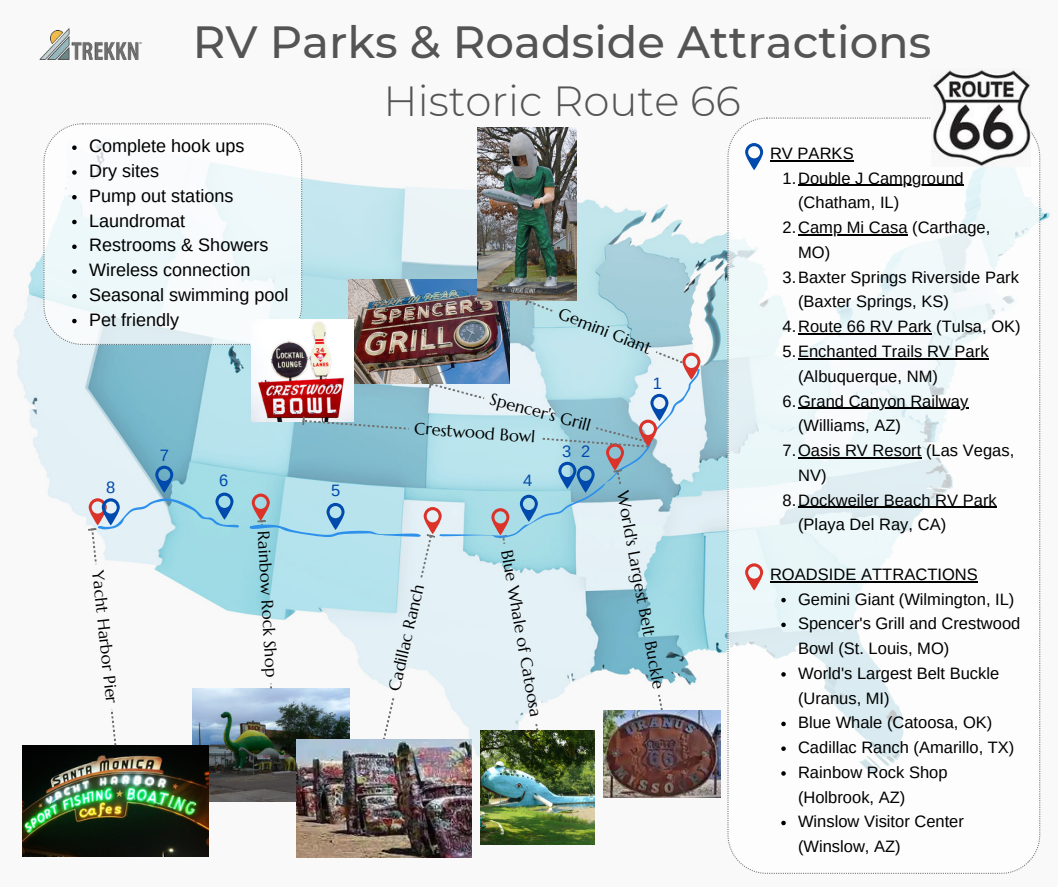
<style>
.page{position:relative;width:1058px;height:887px;background:#fff}
.page>*{position:absolute;margin:0;border:0;box-sizing:border-box;transform-origin:0 0}
.t1{font:500 45px "Montserrat";color:#545454}
.t2{font:300 42px "Montserrat";color:#545454}
.t3{font:18px/24.8px "Arimo";color:#000}
.t4{font:16.5px/24.8px "Arimo";color:#000}
.t5{font:16.5px "Marcellus";color:#000}
.t6{font:16.5px "Arimo";color:#004aad}
</style>
<div class="page">
<img style="left:13px;top:84px;width:1038px;height:774px">
<img style="left:39px;top:27px;width:103px;height:33px">
<img style="left:480px;top:740px;width:114px;height:104px">
<img style="left:603px;top:710px;width:117px;height:87px">
<svg style="left:727px;top:117px;width:313px;height:756px"></svg>
<img style="left:208px;top:688px;width:88px;height:113px">
<img style="left:296px;top:740px;width:176px;height:117px">
<svg style="left:745px;top:143px;width:18px;height:27px"></svg>
<svg style="left:745px;top:563px;width:18px;height:27px"></svg>
<img style="left:931px;top:68px;width:99px;height:98px">
<svg style="left:43px;top:123px;width:259px;height:222px"></svg>
<img style="left:22px;top:745px;width:186px;height:111px">
<svg style="left:88px;top:465px;width:151px;height:280px"></svg>
<img style="left:349px;top:280px;width:128px;height:16px">
<img style="left:477px;top:128px;width:99px;height:168px">
<hr style="left:798px;top:185px;width:165px;height:1px;background:#000">
<hr style="left:798px;top:234px;width:109px;height:1px;background:#000">
<hr style="left:798px;top:333px;width:133px;height:1px;background:#000">
<hr style="left:798px;top:358px;width:190px;height:1px;background:#000">
<hr style="left:798px;top:407px;width:170px;height:2px;background:#000">
<hr style="left:798px;top:457px;width:123px;height:1px;background:#000">
<hr style="left:798px;top:506px;width:198px;height:2px;background:#000">
<svg style="left:781px;top:598px;width:4px;height:4px"></svg>
<svg style="left:781px;top:622px;width:4px;height:5px"></svg>
<svg style="left:781px;top:672px;width:4px;height:4px"></svg>
<svg style="left:781px;top:721px;width:4px;height:5px"></svg>
<svg style="left:781px;top:746px;width:4px;height:5px"></svg>
<svg style="left:781px;top:771px;width:4px;height:4px"></svg>
<svg style="left:781px;top:820px;width:4px;height:5px"></svg>
<hr style="left:770px;top:160px;width:83px;height:1px;background:#000">
<hr style="left:770px;top:581px;width:208px;height:1px;background:#000">
<svg style="left:72px;top:145px;width:5px;height:5px"></svg>
<svg style="left:72px;top:170px;width:5px;height:5px"></svg>
<svg style="left:72px;top:195px;width:5px;height:4px"></svg>
<svg style="left:72px;top:220px;width:5px;height:4px"></svg>
<svg style="left:72px;top:244px;width:5px;height:5px"></svg>
<svg style="left:72px;top:269px;width:5px;height:5px"></svg>
<svg style="left:72px;top:294px;width:5px;height:4px"></svg>
<svg style="left:72px;top:319px;width:5px;height:4px"></svg>
<img style="left:250px;top:296px;width:450px;height:444px">
<h1 class="t1" style="left:193px;top:10px;width:740px">RV Parks &amp; Roadside Attractions</h1>
<h2 class="t2" style="left:383px;top:73px;width:359px">Historic Route 66</h2>
<p class="t3" style="left:89px;top:134px;width:201px">Complete hook ups<br>Dry sites<br>Pump out stations<br>Laundromat<br>Restrooms &amp; Showers<br>Wireless connection<br>Seasonal swimming pool<br>Pet friendly</p>
<p class="t6" style="left:106px;top:477px;width:11px">8</p>
<p class="t5" style="left:108px;top:569px;width:135px;rotate:84deg">Yacht Harbor Pier</p>
<p class="t6" style="left:160px;top:444px;width:11px">7</p>
<p class="t6" style="left:219px;top:470px;width:11px">6</p>
<p class="t5" style="left:274px;top:530px;width:147px;rotate:87deg">Rainbow Rock Shop</p>
<p class="t6" style="left:331px;top:480px;width:11px">5</p>
<p class="t5" style="left:563px;top:302px;width:100px;rotate:22deg">Gemini Giant</p>
<p class="t5" style="left:493px;top:388px;width:105px;rotate:15deg">Spencer's Grill</p>
<p class="t5" style="left:415px;top:418px;width:123px;rotate:4deg">Crestwood Bowl</p>
<p class="t5" style="left:384px;top:688px;width:110px;rotate:-77deg">Cadillac Ranch</p>
<p class="t6" style="left:523px;top:470px;width:11px">4</p>
<p class="t6" style="left:562px;top:440px;width:30px">3 2</p>
<p class="t5" style="left:517px;top:548px;width:171px;rotate:80deg">Blue Whale of Catoosa</p>
<p class="t6" style="left:652px;top:372px;width:11px">1</p>
<p class="t5" style="left:633px;top:489px;width:202px;rotate:80deg">World's Largest Belt Buckle</p>
<p class="t4" style="left:770px;top:141px;width:85px">RV PARKS</p>
<p class="t4" style="left:782px;top:166px;width:183px">1.Double J Campground</p>
<p class="t4" style="left:798px;top:190px;width:103px">(Chatham, IL)</p>
<p class="t4" style="left:782px;top:215px;width:209px">2.Camp Mi Casa (Carthage,</p>
<p class="t4" style="left:798px;top:240px;width:34px">MO)</p>
<p class="t4" style="left:782px;top:265px;width:238px">3.Baxter Springs Riverside Park</p>
<p class="t4" style="left:798px;top:289px;width:152px">(Baxter Springs, KS)</p>
<p class="t4" style="left:782px;top:314px;width:240px">4.Route 66 RV Park (Tulsa, OK)</p>
<p class="t4" style="left:782px;top:339px;width:207px">5.Enchanted Trails RV Park</p>
<p class="t4" style="left:798px;top:364px;width:141px">(Albuquerque, NM)</p>
<p class="t4" style="left:782px;top:388px;width:187px">6.Grand Canyon Railway</p>
<p class="t4" style="left:798px;top:413px;width:105px">(Williams, AZ)</p>
<p class="t4" style="left:782px;top:438px;width:233px">7.Oasis RV Resort (Las Vegas,</p>
<p class="t4" style="left:798px;top:463px;width:30px">NV)</p>
<p class="t4" style="left:782px;top:487px;width:216px">8.Dockweiler Beach RV Park</p>
<p class="t4" style="left:798px;top:512px;width:150px">(Playa Del Ray, CA)</p>
<p class="t4" style="left:770px;top:562px;width:209px">ROADSIDE ATTRACTIONS</p>
<p class="t4" style="left:798px;top:586px;width:224px">Gemini Giant (Wilmington, IL)<br>Spencer's Grill and Crestwood<br>Bowl (St. Louis, MO)<br>World's Largest Belt Buckle (Uranus, MI)<br>Blue Whale (Catoosa, OK)<br>Cadillac Ranch (Amarillo, TX)<br>Rainbow Rock Shop (Holbrook, AZ)<br>Winslow Visitor Center (Winslow, AZ)</p>
</div>
